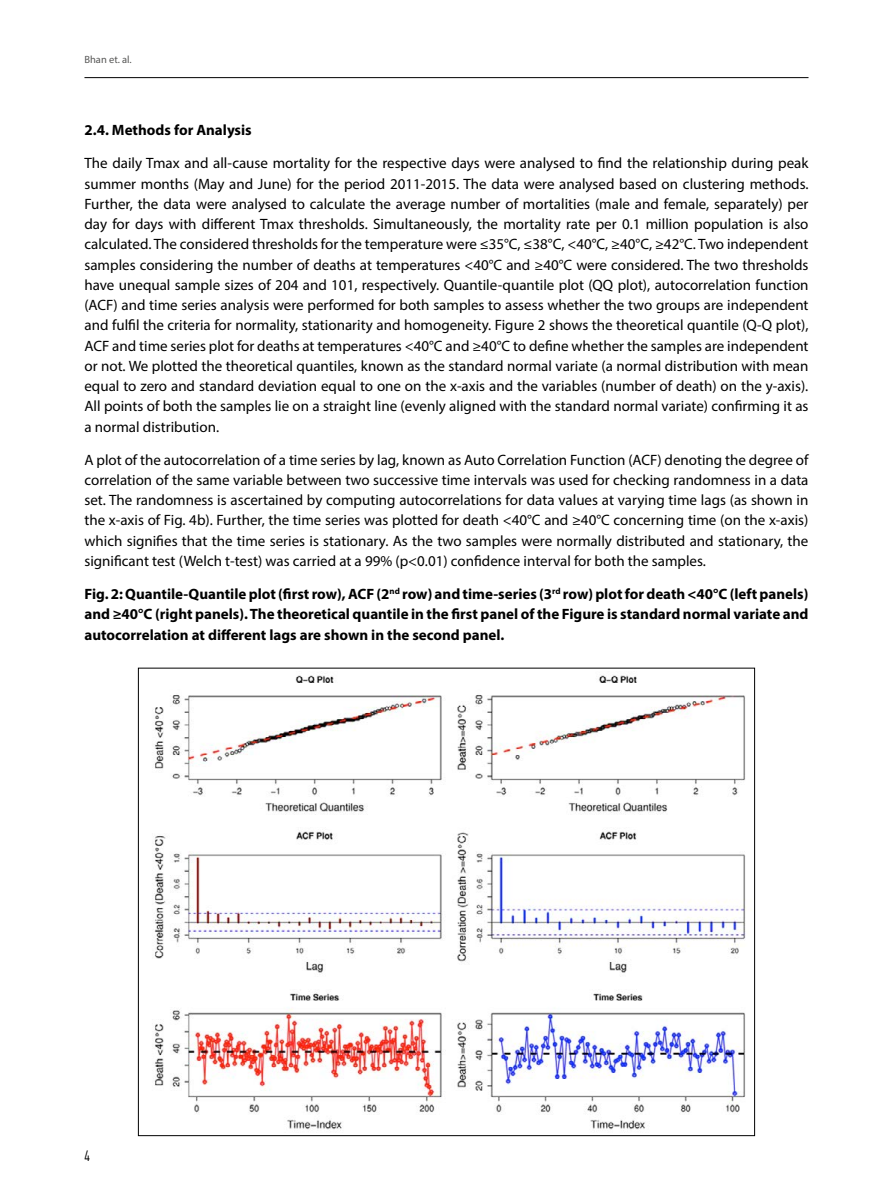
<style>
.page{position:relative;width:893px;height:1191px;background:#fff}
.page>*{position:absolute;margin:0;border:0;box-sizing:border-box;transform-origin:0 0}
.t1{font:15px/20.2px "Myriad Pro";color:#000;text-align:justify}
.t2{font:700 15px/20.2px "Myriad Pro";color:#000;text-align:justify}
.t3{font:300 15px "PF Din Text Comp Pro";color:#000}
.t4{font:10.5px "Myriad Pro";color:#575756}
</style>
<div class="page">
<hr style="left:84px;top:77px;width:724px;height:1px;background:#000">
<img style="left:154px;top:675px;width:592px;height:455px">
<p class="t4" style="left:84px;top:53px;width:49px">Bhan et. al.</p>
<p class="t2" style="left:84px;top:120px;width:169px">2.4. Methods for Analysis</p>
<p class="t1" style="left:84px;top:153px;width:726px">The daily Tmax and all-cause mortality for the respective days were analysed to find the relationship during peak summer months (May and June) for the period 2011-2015. The data were analysed based on clustering methods.<br>Further, the data were analysed to calculate the average number of mortalities (male and female, separately) per day for days with different Tmax thresholds. Simultaneously, the mortality rate per 0.1 million population is also calculated. The considered thresholds for the temperature were ≤35°C, ≤38°C, &lt;40°C, ≥40°C, ≥42°C. Two independent samples considering the number of deaths at temperatures &lt;40°C and ≥40°C were considered. The two thresholds have unequal sample sizes of 204 and 101, respectively. Quantile-quantile plot (QQ plot), autocorrelation function (ACF) and time series analysis were performed for both samples to assess whether the two groups are independent and fulfil the criteria for normality, stationarity and homogeneity. Figure 2 shows the theoretical quantile (Q-Q plot), ACF and time series plot for deaths at temperatures &lt;40°C and ≥40°C to define whether the samples are independent or not. We plotted the theoretical quantiles, known as the standard normal variate (a normal distribution with mean equal to zero and standard deviation equal to one on the x-axis and the variables (number of death) on the y-axis).<br>All points of both the samples lie on a straight line (evenly aligned with the standard normal variate) confirming it as a normal distribution.</p>
<p class="t1" style="left:84px;top:449px;width:726px">A plot of the autocorrelation of a time series by lag, known as Auto Correlation Function (ACF) denoting the degree of correlation of the same variable between two successive time intervals was used for checking randomness in a data set. The randomness is ascertained by computing autocorrelations for data values at varying time lags (as shown in the x-axis of Fig. 4b). Further, the time series was plotted for death &lt;40°C and ≥40°C concerning time (on the x-axis) which signifies that the time series is stationary. As the two samples were normally distributed and stationary, the significant test (Welch t-test) was carried at a 99% (p&lt;0.01) confidence interval for both the samples.</p>
<p class="t2" style="left:84px;top:583px;width:726px">Fig. 2: Quantile-Quantile plot (first row), ACF (2<sup>nd</sup> row) and time-series (3<sup>rd</sup> row) plot for death &lt;40°C (left panels) and ≥40°C (right panels). The theoretical quantile in the first panel of the Figure is standard normal variate and autocorrelation at different lags are shown in the second panel.</p>
<p class="t3" style="left:84px;top:1147px;width:7px">4</p>
</div>
